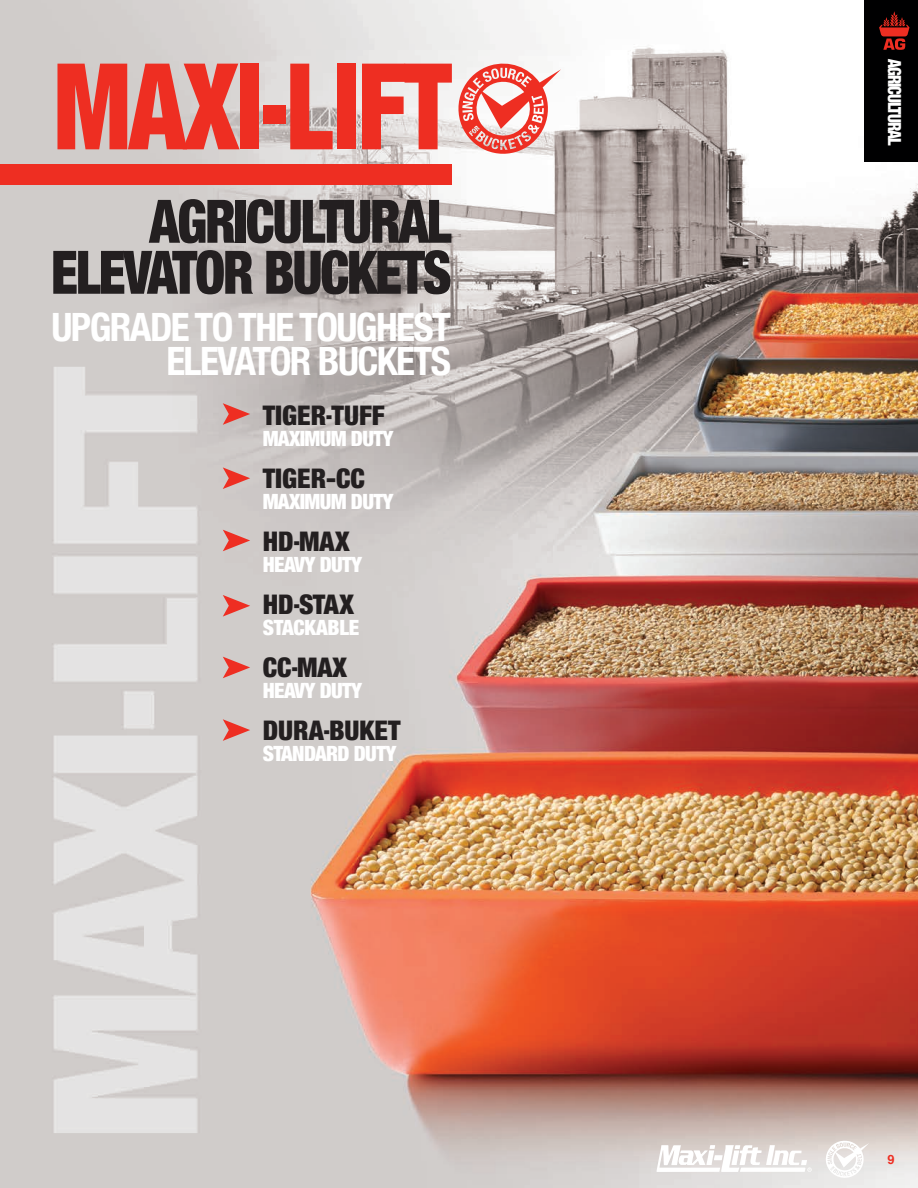
<style>
.page{position:relative;width:918px;height:1188px;background:#fff}
.page>*{position:absolute;margin:0;border:0;box-sizing:border-box;transform-origin:0 0}
.t1{font:900 condensed 120px "Helvetica Neue";letter-spacing:-.02em;color:#ee2e22;scale:.85 1}
.t2{font:900 condensed 60px/51px "Helvetica Neue";letter-spacing:-.04em;color:#231f20;text-align:right;scale:.9 1}
.t3{font:700 condensed 39px "Helvetica Neue";letter-spacing:-.04em;color:#fff}
.t4{font:700 condensed 39px "Helvetica Neue";letter-spacing:-.04em;color:#fff}
.t5{font:900 condensed 27px "Helvetica Neue";color:#231f20}
.t6{font:900 condensed 21px "Helvetica Neue";letter-spacing:-.03em;color:#fff}
.t7{font:900 condensed 21px "Helvetica Neue";letter-spacing:-.01em;color:#fff}
.t8{font:900 condensed 18px "Helvetica Neue";letter-spacing:-.06em;color:#fff;scale:.9 1}
.t9{font:700 12.75px "Helvetica";color:#ee2e22}
</style>
<div class="page">
<img style="left:0;top:0;width:918px;height:1188px">
<div style="left:0;top:164px;width:452px;height:20px;background:#ee2e22"></div>
<div style="left:864px;top:0;width:54px;height:162px;background:#000001"></div>
<svg style="left:879px;top:11px;width:30px;height:39px"></svg>
<svg style="left:656px;top:1145px;width:156px;height:27px"></svg>
<svg style="left:824px;top:1139px;width:45px;height:41px"></svg>
<svg style="left:453px;top:60px;width:108px;height:99px"></svg>
<svg style="left:223px;top:403px;width:27px;height:22px"></svg>
<svg style="left:223px;top:467px;width:27px;height:22px"></svg>
<svg style="left:223px;top:530px;width:27px;height:21px"></svg>
<svg style="left:223px;top:595px;width:27px;height:22px"></svg>
<svg style="left:223px;top:657px;width:27px;height:21px"></svg>
<svg style="left:223px;top:719px;width:27px;height:22px"></svg>
<h1 class="t1" style="left:54px;top:33px;width:470px">MAXI-LIFT</h1>
<h2 class="t2" style="left:51px;top:195px;width:447px">AGRICULTURAL<br>ELEVATOR BUCKETS</h2>
<h3 class="t3" style="left:52px;top:303px;width:401px">UPGRADE TO THE TOUGHEST</h3>
<h3 class="t4" style="left:166px;top:338px;width:286px">ELEVATOR BUCKETS</h3>
<p class="t5" style="left:263px;top:399px;width:124px">TIGER-TUFF</p>
<p class="t6" style="left:263px;top:425px;width:132px">MAXIMUM DUTY</p>
<p class="t5" style="left:263px;top:462px;width:104px">TIGER-CC</p>
<p class="t6" style="left:263px;top:488px;width:132px">MAXIMUM DUTY</p>
<p class="t5" style="left:263px;top:525px;width:88px">HD-MAX</p>
<p class="t6" style="left:263px;top:551px;width:101px">HEAVY DUTY</p>
<p class="t5" style="left:263px;top:588px;width:93px">HD-STAX</p>
<p class="t7" style="left:263px;top:614px;width:98px">STACKABLE</p>
<p class="t5" style="left:263px;top:651px;width:86px">CC-MAX</p>
<p class="t6" style="left:263px;top:677px;width:101px">HEAVY DUTY</p>
<p class="t5" style="left:263px;top:714px;width:139px">DURA-BUKET</p>
<p class="t6" style="left:263px;top:740px;width:135px">STANDARD DUTY</p>
<p class="t8" style="left:906px;top:59px;width:98px;rotate:90deg">AGRICULTURAL</p>
<p class="t9" style="left:887px;top:1149px;width:9px">9</p>
</div>
